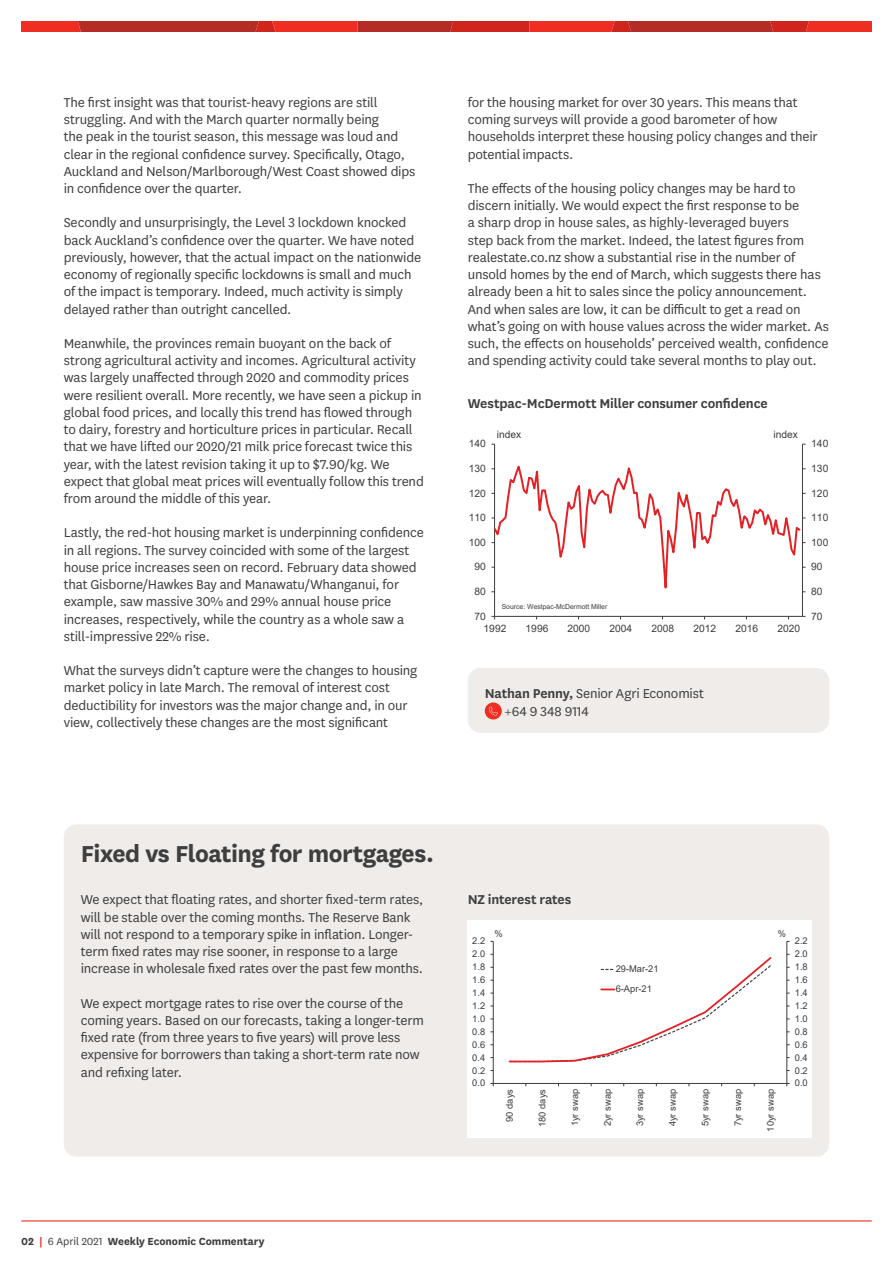
<style>
.page{position:relative;width:893px;height:1263px;background:#fff}
.page>*{position:absolute;margin:0;border:0;box-sizing:border-box;transform-origin:0 0}
.t1{font:700 27px "National LF";letter-spacing:-.02em;color:#3e3e3f}
.t2{font:15px/17.2px "National LF";letter-spacing:-.01em;color:#3e3e3f}
.t3{font:600 15px "National LF";letter-spacing:-.01em;color:#3e3e3f}
.t4{font:700 12px "National LF";letter-spacing:-.005em;color:#3e3e3f}
.t5{font:10.2px "Arial";letter-spacing:-.005em;color:#3b3c3c}
.t6{font:9.3px/20px "Arial";color:#3b3c3c}
.t7{font:6.9px "Arial";color:#3b3c3c}
.s1{font-weight:600}
.s2{color:#ee2e22}
.s3{font-weight:400}
</style>
<div class="page">
<hr style="left:21px;top:1220px;width:851px;height:1px;background:#ee2e22">
<svg style="left:21px;top:21px;width:851px;height:11px;background:#cc2b22"></svg>
<hr style="left:802px;top:444px;width:1px;height:172px;background:#3b3c3c">
<hr style="left:494px;top:444px;width:1px;height:172px;background:#3b3c3c">
<svg style="left:494px;top:454px;width:308px;height:163px"></svg>
<div style="left:468px;top:668px;width:361px;height:65px;background:#f0ece9;border-radius:13px"></div>
<svg style="left:485px;top:702px;width:17px;height:17px"></svg>
<svg style="left:489px;top:706px;width:9px;height:9px"></svg>
<div style="left:64px;top:824px;width:765px;height:333px;background:#f0ece9;border-radius:13px"></div>
<div style="left:468px;top:920px;width:344px;height:218px;background:#fff"></div>
<hr style="left:787px;top:941px;width:1px;height:142px;background:#3b3c3c">
<hr style="left:493px;top:941px;width:1px;height:142px;background:#3b3c3c">
<hr style="left:493px;top:1083px;width:294px;height:1px;background:#3b3c3c">
<svg style="left:508px;top:957px;width:264px;height:106px"></svg>
<p class="t2" style="left:64px;top:93px;width:353px">The first insight was that tourist-heavy regions are still struggling. And with the March quarter normally being<br>the peak in the tourist season, this message was loud and clear in the regional confidence survey. Specifically, Otago, Auckland and Nelson/Marlborough/West Coast showed dips in confidence over the quarter.</p>
<p class="t2" style="left:64px;top:213px;width:359px">Secondly and unsurprisingly, the Level 3 lockdown knocked back Auckland’s confidence over the quarter. We have noted previously, however, that the actual impact on the nationwide economy of regionally specific lockdowns is small and much of the impact is temporary. Indeed, much activity is simply delayed rather than outright cancelled.</p>
<p class="t2" style="left:64px;top:334px;width:362px">Meanwhile, the provinces remain buoyant on the back of strong agricultural activity and incomes. Agricultural activity was largely unaffected through 2020 and commodity prices were resilient overall. More recently, we have seen a pickup in global food prices, and locally this trend has flowed through to dairy, forestry and horticulture prices in particular. Recall that we have lifted our 2020/21 milk price forecast twice this year, with the latest revision taking it up to $7.90/kg. We expect that global meat prices will eventually follow this trend from around the middle of this year.</p>
<p class="t2" style="left:64px;top:523px;width:362px">Lastly, the red-hot housing market is underpinning confidence in all regions. The survey coincided with some of the largest house price increases seen on record. February data showed that Gisborne/Hawkes Bay and Manawatu/Whanganui, for example, saw massive 30% and 29% annual house price increases, respectively, while the country as a whole saw a still-impressive 22% rise.</p>
<p class="t2" style="left:64px;top:661px;width:355px">What the surveys didn’t capture were the changes to housing market policy in late March. The removal of interest cost deductibility for investors was the major change and, in our view, collectively these changes are the most significant</p>
<p class="t2" style="left:468px;top:93px;width:351px">for the housing market for over 30 years. This means that coming surveys will provide a good barometer of how households interpret these housing policy changes and their potential impacts.</p>
<p class="t2" style="left:468px;top:179px;width:363px">The effects of the housing policy changes may be hard to discern initially. We would expect the first response to be<br>a sharp drop in house sales, as highly-leveraged buyers<br>step back from the market. Indeed, the latest figures from realestate.co.nz show a substantial rise in the number of unsold homes by the end of March, which suggests there has already been a hit to sales since the policy announcement.<br>And when sales are low, it can be difficult to get a read on what’s going on with house values across the wider market. As such, the effects on households’ perceived wealth, confidence and spending activity could take several months to play out.</p>
<p class="t3" style="left:468px;top:393px;width:302px">Westpac-McDermott Miller consumer confidence</p>
<p class="t5" style="left:497px;top:427px;width:26px">index</p>
<p class="t5" style="left:773px;top:427px;width:26px">index</p>
<p class="t5" style="left:469px;top:437px;width:19px">140</p>
<p class="t5" style="left:811px;top:437px;width:19px">140</p>
<p class="t5" style="left:469px;top:461px;width:19px">130</p>
<p class="t5" style="left:811px;top:461px;width:19px">130</p>
<p class="t5" style="left:469px;top:486px;width:19px">120</p>
<p class="t5" style="left:811px;top:486px;width:19px">120</p>
<p class="t5" style="left:469px;top:511px;width:19px">110</p>
<p class="t5" style="left:811px;top:511px;width:19px">110</p>
<p class="t5" style="left:469px;top:535px;width:19px">100</p>
<p class="t5" style="left:811px;top:535px;width:19px">100</p>
<p class="t5" style="left:474px;top:560px;width:13px">90</p>
<p class="t5" style="left:811px;top:560px;width:13px">90</p>
<p class="t5" style="left:474px;top:584px;width:13px">80</p>
<p class="t5" style="left:811px;top:584px;width:13px">80</p>
<p class="t7" style="left:502px;top:601px;width:107px">Source: Westpac-McDermott Miller</p>
<p class="t5" style="left:474px;top:609px;width:13px">70</p>
<p class="t5" style="left:811px;top:609px;width:13px">70</p>
<p class="t5" style="left:484px;top:621px;width:24px">1992</p>
<p class="t5" style="left:526px;top:621px;width:24px">1996</p>
<p class="t5" style="left:568px;top:621px;width:24px">2000</p>
<p class="t5" style="left:610px;top:621px;width:24px">2004</p>
<p class="t5" style="left:652px;top:621px;width:24px">2008</p>
<p class="t5" style="left:693px;top:621px;width:24px">2012</p>
<p class="t5" style="left:735px;top:621px;width:24px">2016</p>
<p class="t5" style="left:777px;top:621px;width:24px">2020</p>
<p class="t2" style="left:505px;top:683px;width:201px;line-height:18px;text-indent:-20px"><span class="s1">Nathan Penny,</span> Senior Agri Economist +64 9 348 9114</p>
<h1 class="t1" style="left:81px;top:834px;width:355px">Fixed vs Floating for mortgages.</h1>
<p class="t2" style="left:81px;top:890px;width:344px">We expect that floating rates, and shorter fixed-term rates, will be stable over the coming months. The Reserve Bank will not respond to a temporary spike in inflation. Longer&shy;term fixed rates may rise sooner, in response to a large increase in wholesale fixed rates over the past few months.</p>
<p class="t2" style="left:81px;top:994px;width:345px">We expect mortgage rates to rise over the course of the coming years. Based on our forecasts, taking a longer-term fixed rate (from three years to five years) will prove less expensive for borrowers than taking a short-term rate now and refixing later.</p>
<p class="t3" style="left:468px;top:889px;width:105px">NZ interest rates</p>
<p class="t6" style="left:472px;top:931px;width:14px">2.2</p>
<p class="t6" style="left:472px;top:944px;width:14px">2.0</p>
<p class="t6" style="left:472px;top:957px;width:14px">1.8</p>
<p class="t6" style="left:472px;top:970px;width:14px">1.6</p>
<p class="t6" style="left:472px;top:983px;width:14px">1.4</p>
<p class="t6" style="left:495px;top:923px;width:10px">%</p>
<p class="t6" style="left:778px;top:924px;width:10px">%</p>
<p class="t6" style="left:616px;top:959px;width:44px">29-Mar-21<br>6-Apr-21</p>
<p class="t6" style="left:795px;top:931px;width:14px">2.2</p>
<p class="t6" style="left:795px;top:944px;width:14px">2.0</p>
<p class="t6" style="left:795px;top:957px;width:14px">1.8</p>
<p class="t6" style="left:795px;top:970px;width:14px">1.6</p>
<p class="t6" style="left:795px;top:983px;width:14px">1.4</p>
<p class="t6" style="left:472px;top:996px;width:14px">1.2</p>
<p class="t6" style="left:795px;top:996px;width:14px">1.2</p>
<p class="t6" style="left:472px;top:1008px;width:14px">1.0</p>
<p class="t6" style="left:795px;top:1008px;width:14px">1.0</p>
<p class="t6" style="left:472px;top:1021px;width:14px">0.8</p>
<p class="t6" style="left:795px;top:1021px;width:14px">0.8</p>
<p class="t6" style="left:472px;top:1034px;width:14px">0.6</p>
<p class="t6" style="left:795px;top:1034px;width:14px">0.6</p>
<p class="t6" style="left:472px;top:1047px;width:14px">0.4</p>
<p class="t6" style="left:795px;top:1047px;width:14px">0.4</p>
<p class="t6" style="left:472px;top:1060px;width:14px">0.2</p>
<p class="t6" style="left:795px;top:1060px;width:14px">0.2</p>
<p class="t6" style="left:472px;top:1073px;width:14px">0.0</p>
<p class="t6" style="left:795px;top:1073px;width:14px">0.0</p>
<p class="t6" style="left:499px;top:1122px;width:34px;rotate:-90deg">90 days</p>
<p class="t6" style="left:532px;top:1127px;width:39px;rotate:-90deg">180 days</p>
<p class="t6" style="left:565px;top:1126px;width:39px;rotate:-90deg">1yr swap</p>
<p class="t6" style="left:597px;top:1126px;width:39px;rotate:-90deg">2yr swap</p>
<p class="t6" style="left:630px;top:1126px;width:39px;rotate:-90deg">3yr swap</p>
<p class="t6" style="left:663px;top:1126px;width:39px;rotate:-90deg">4yr swap</p>
<p class="t6" style="left:695px;top:1126px;width:39px;rotate:-90deg">5yr swap</p>
<p class="t6" style="left:728px;top:1126px;width:39px;rotate:-90deg">7yr swap</p>
<p class="t6" style="left:760px;top:1131px;width:44px;rotate:-90deg">10yr swap</p>
<p class="t4" style="left:21px;top:1233px;width:245px">02 <span class="s2">|</span> <span class="s3">6 April 2021</span> Weekly Economic Commentary</p>
</div>
